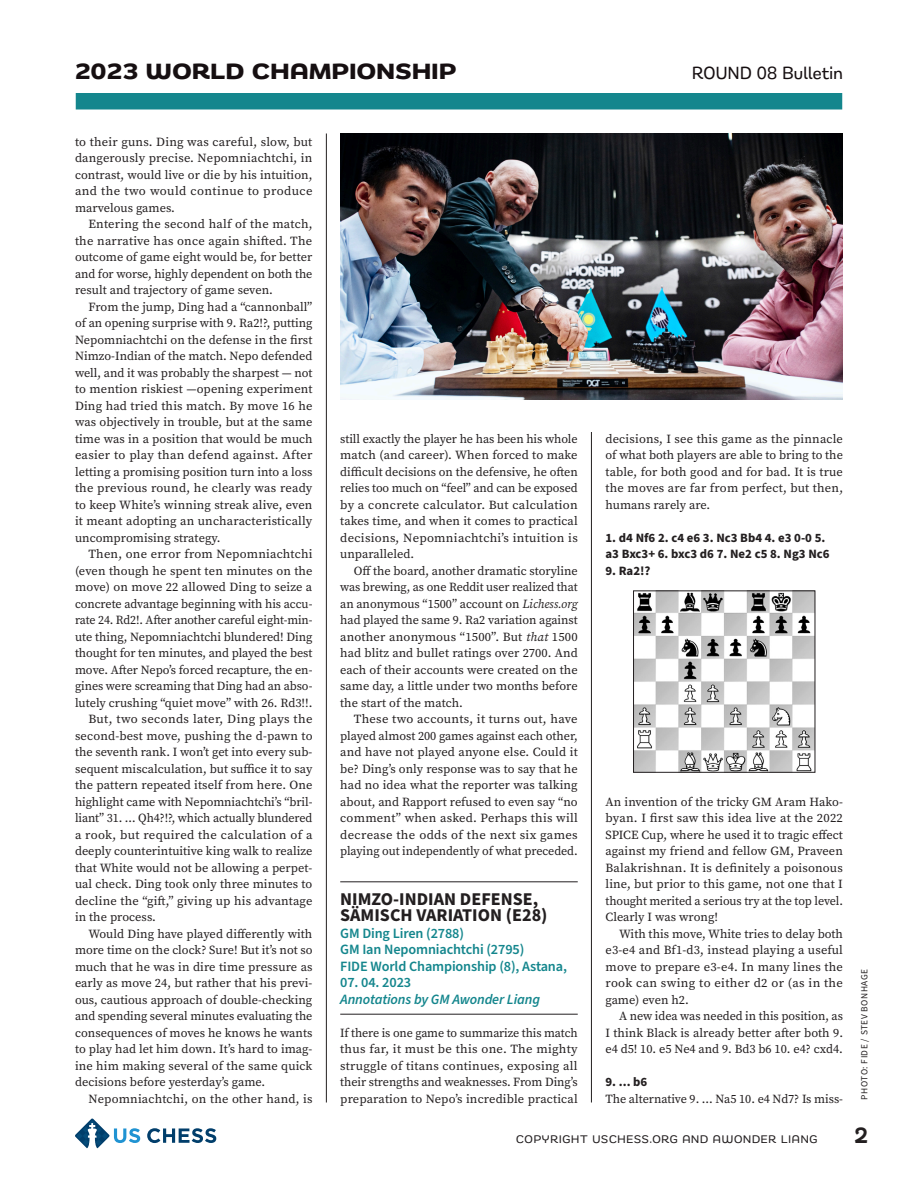
<style>
.page{position:relative;width:918px;height:1188px;background:#fff}
.page>*{position:absolute;margin:0;border:0;box-sizing:border-box;transform-origin:0 0}
.t1{font:700 22.5px "Remora Sans W4";letter-spacing:.02em;color:#160f11}
.t2{font:700 21px "Fenwick Rg";color:#231f20}
.CL_GAME_TITLE{font:700 18px/16.5px "Source Sans Pro";color:#231f20}
.t3{font:500 18px "Remora Sans W2";letter-spacing:.02em;color:#160f11}
.CL_GAME_CREDIT{font:600 14.25px "Source Sans Pro";letter-spacing:-.01em;color:#14868d}
.CL_GAME_CREDIT_ANNOT{font:italic 600 14.25px "Source Sans Pro";letter-spacing:-.01em;color:#14868d}
.CHESS_MOVES__before{font:700 12.75px/16.5px "Source Sans Pro";color:#231f20}
.CHESS_MOVES{font:700 12.75px "Source Sans Pro";color:#231f20}
.BODY_TEXT__indent{font:12.3px/16.5px "Source Serif Pro";color:#231f20;text-align:justify}
.BODY_TEXT__no_indent{font:12.3px/16.5px "Source Serif Pro";letter-spacing:-.005em;color:#231f20;text-align:justify}
.t4{font:500 11.25px "Remora Sans W3";letter-spacing:.07em;color:#231f20}
.PHOTO_CREDITS_Gutter{font:9.3px "Source Sans Pro";letter-spacing:.05em;color:#231f20}
.s1{font-style:italic}
</style>
<div class="page">
<svg style="left:147px;top:1128px;width:69px;height:15px"></svg>
<svg style="left:75px;top:1119px;width:65px;height:29px"></svg>
<div style="left:76px;top:93px;width:766px;height:17px;background:#14868d"></div>
<hr style="left:326px;top:134px;width:1px;height:968px;background:#231f20">
<hr style="left:591px;top:432px;width:1px;height:670px;background:#231f20">
<img style="left:635px;top:593px;width:178px;height:177px">
<div style="left:633px;top:591px;width:182px;height:181px;border:1px solid #231f20"></div>
<hr style="left:340px;top:882px;width:238px;height:1px;background:#231f20">
<hr style="left:340px;top:1014px;width:238px;height:1px;background:#231f20">
<img style="left:340px;top:134px;width:502px;height:265px">
<h1 class="t1" style="left:75px;top:57px;width:383px">2023 WORLD CHAMPIONSHIP</h1>
<h3 class="t3" style="left:692px;top:61px;width:152px">ROUND 08 Bulletin</h3>
<p class="BODY_TEXT__indent" style="left:75px;top:133px;width:239px">to their guns. Ding was careful, slow, but dangerously precise. Nepomniachtchi, in contrast, would live or die by his intuition, and the two would continue to produce marvelous games.</p>
<p class="BODY_TEXT__indent" style="left:75px;top:216px;width:239px;text-indent:14px">Entering the second half of the match, the narrative has once again shifted. The outcome of game eight would be, for better and for worse, highly dependent on both the result and trajectory of game seven.</p>
<p class="BODY_TEXT__indent" style="left:75px;top:298px;width:239px;text-indent:14px">From the jump, Ding had a “cannonball” of an opening surprise with 9. Ra2!?, putting Nepomniachtchi on the defense in the first Nimzo-Indian of the match. Nepo defended well, and it was probably the sharpest — not to mention riskiest —opening experiment Ding had tried this match. By move 16 he was objectively in trouble, but at the same time was in a position that would be much easier to play than defend against. After letting a promising position turn into a loss the previous round, he clearly was ready to keep White’s winning streak alive, even it meant adopting an uncharacteristically uncompromising strategy.</p>
<p class="BODY_TEXT__indent" style="left:75px;top:546px;width:239px;text-indent:14px">Then, one error from Nepomniachtchi (even though he spent ten minutes on the move) on move 22 allowed Ding to seize a concrete advantage beginning with his accu&shy;rate 24. Rd2!. After another careful eight-min&shy;ute thing, Nepomniachtchi blundered! Ding thought for ten minutes, and played the best move. After Nepo’s forced recapture, the en&shy;gines were screaming that Ding had an abso&shy;lutely crushing “quiet move” with 26. Rd3!!.</p>
<p class="BODY_TEXT__indent" style="left:75px;top:711px;width:239px;text-indent:14px">But, two seconds later, Ding plays the second-best move, pushing the d-pawn to the seventh rank. I won’t get into every sub&shy;sequent miscalculation, but suffice it to say the pattern repeated itself from here. One highlight came with Nepomniachtchi’s “bril&shy;liant” 31. … Qh4?!?, which actually blundered a rook, but required the calculation of a deeply counterintuitive king walk to realize that White would not be allowing a perpet&shy;ual check. Ding took only three minutes to decline the “gift,” giving up his advantage in the process.</p>
<p class="BODY_TEXT__indent" style="left:75px;top:925px;width:239px;text-indent:14px">Would Ding have played differently with more time on the clock? Sure! But it’s not so much that he was in dire time pressure as early as move 24, but rather that his previ&shy;ous, cautious approach of double-checking and spending several minutes evaluating the consequences of moves he knows he wants to play had let him down. It’s hard to imag&shy;ine him making several of the same quick decisions before yesterday’s game.</p>
<p class="BODY_TEXT__indent" style="left:88px;top:1090px;width:225px">Nepomniachtchi, on the other hand, is</p>
<p class="BODY_TEXT__indent" style="left:340px;top:430px;width:239px">still exactly the player he has been his whole match (and career). When forced to make difficult decisions on the defensive, he often relies too much on “feel” and can be exposed by a concrete calculator. But calculation takes time, and when it comes to practical decisions, Nepomniachtchi’s intuition is unparalleled.</p>
<p class="BODY_TEXT__indent" style="left:340px;top:562px;width:239px;text-indent:14px">Off the board, another dramatic storyline was brewing, as one Reddit user realized that an anonymous “1500” account on <span class="s1">Lichess.org </span>had played the same 9. Ra2 variation against another anonymous “1500”. But <span class="s1">that</span> 1500 had blitz and bullet ratings over 2700. And each of their accounts were created on the same day, a little under two months before the start of the match.</p>
<p class="BODY_TEXT__indent" style="left:340px;top:711px;width:239px;text-indent:14px">These two accounts, it turns out, have played almost 200 games against each other, and have not played anyone else. Could it be? Ding’s only response was to say that he had no idea what the reporter was talking about, and Rapport refused to even say “no comment” when asked. Perhaps this will decrease the odds of the next six games playing out independently of what preceded.</p>
<p class="CL_GAME_TITLE" style="left:340px;top:891px;width:209px">NIMZO-INDIAN DEFENSE,<br>SÄMISCH VARIATION (E28)</p>
<p class="CL_GAME_CREDIT" style="left:340px;top:923px;width:125px">GM Ding Liren (2788)</p>
<p class="CL_GAME_CREDIT" style="left:340px;top:940px;width:186px">GM Ian Nepomniachtchi (2795)</p>
<p class="CL_GAME_CREDIT" style="left:340px;top:956px;width:228px">FIDE World Championship (8), Astana,</p>
<p class="CL_GAME_CREDIT" style="left:340px;top:973px;width:72px">07. 04. 2023</p>
<p class="CL_GAME_CREDIT_ANNOT" style="left:340px;top:989px;width:201px">Annotations by GM Awonder Liang</p>
<p class="BODY_TEXT__no_indent" style="left:340px;top:1024px;width:239px">If there is one game to summarize this match thus far, it must be this one. The mighty struggle of titans continues, exposing all their strengths and weaknesses. From Ding’s preparation to Nepo’s incredible practical</p>
<p class="BODY_TEXT__no_indent" style="left:606px;top:430px;width:239px">decisions, I see this game as the pinnacle of what both players are able to bring to the table, for both good and for bad. It is true the moves are far from perfect, but then, humans rarely are.</p>
<p class="CHESS_MOVES__before" style="left:606px;top:529px;width:226px">1. d4 Nf6 2. c4 e6 3. Nc3 Bb4 4. e3 0-0 5. a3 Bxc3+ 6. bxc3 d6 7. Ne2 c5 8. Ng3 Nc6</p>
<p class="CHESS_MOVES__before" style="left:606px;top:562px;width:47px">9. Ra2!?</p>
<p class="BODY_TEXT__no_indent" style="left:606px;top:793px;width:239px">An invention of the tricky GM Aram Hako&shy;byan. I first saw this idea live at the 2022<br>SPICE Cup, where he used it to tragic effect against my friend and fellow GM, Praveen Balakrishnan. It is definitely a poisonous line, but prior to this game, not one that I thought merited a serious try at the top level.<br>Clearly I was wrong!</p>
<p class="BODY_TEXT__indent" style="left:606px;top:925px;width:239px;text-indent:14px">With this move, White tries to delay both e3-e4 and Bf1-d3, instead playing a useful move to prepare e3-e4. In many lines the rook can swing to either d2 or (as in the game) even h2.</p>
<p class="BODY_TEXT__indent" style="left:606px;top:1008px;width:239px;text-indent:14px">A new idea was needed in this position, as I think Black is already better after both 9. e4 d5! 10. e5 Ne4 and 9. Bd3 b6 10. e4? cxd4.</p>
<p class="CHESS_MOVES" style="left:606px;top:1073px;width:43px">9. ... b6</p>
<p class="BODY_TEXT__no_indent" style="left:606px;top:1090px;width:239px">The alternative 9. ... Na5 10. e4 Nd7? Is miss-</p>
<p class="PHOTO_CREDITS_Gutter" style="left:858px;top:1100px;width:132px;rotate:-90deg">PHOTO: FIDE / STEV BONHAGE</p>
<p class="t4" style="left:516px;top:1132px;width:303px">COPYRIGHT USCHESS.ORG AND AWONDER LIANG</p>
<h2 class="t2" style="left:854px;top:1123px;width:16px">2</h2>
</div>
